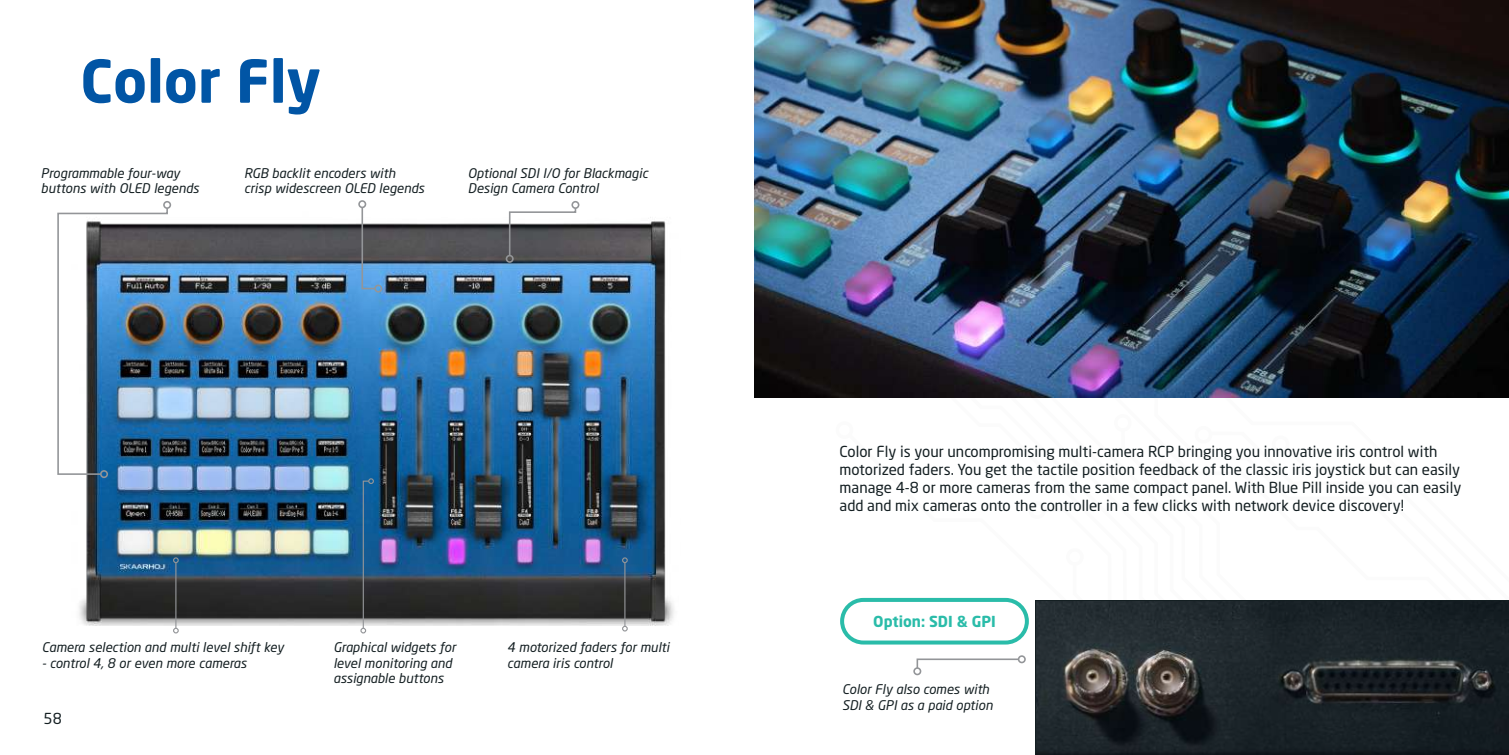
<style>
.page{position:relative;width:1509px;height:755px;background:#fff}
.page>*{position:absolute;margin:0;border:0;box-sizing:border-box;transform-origin:0 0}
.t1{font:700 58.2px "Neo Sans Pro";color:#0155a5}
.t2{font:15px/18px "Neo Sans Pro";color:#141f22}
.t3{font:700 15px "Neo Sans Pro";color:#2abca9}
.t4{font:italic 13.2px/15.8px "Neo Sans Pro";color:#141f22}
</style>
<div class="page">
<img style="left:79px;top:217px;width:595px;height:408px">
<svg style="left:360px;top:206px;width:16px;height:84px"></svg>
<div style="left:358px;top:200px;width:8px;height:8px;border:2px solid #939598;border-radius:50%"></div>
<div style="left:374px;top:284px;width:8px;height:8px;border:2px solid #939598;border-radius:50%"></div>
<img style="left:57px;top:209px;width:112px;height:266px">
<div style="left:163px;top:201px;width:8px;height:8px;border:2px solid #939598;border-radius:50%"></div>
<div style="left:100px;top:469px;width:8px;height:8px;border:2px solid #939598;border-radius:50%"></div>
<svg style="left:508px;top:209px;width:69px;height:48px"></svg>
<div style="left:571px;top:201px;width:8px;height:8px;border:2px solid #939598;border-radius:50%"></div>
<div style="left:505px;top:254px;width:8px;height:8px;border:2px solid #939598;border-radius:50%"></div>
<hr style="left:175px;top:562px;width:1px;height:65px;background:#939598">
<svg style="left:173px;top:627px;width:6px;height:6px"></svg>
<svg style="left:173px;top:557px;width:6px;height:5px"></svg>
<svg style="left:360px;top:478px;width:14px;height:155px;background:#346083"></svg>
<hr style="left:624px;top:562px;width:1px;height:64px;background:#939598">
<svg style="left:622px;top:625px;width:5px;height:6px"></svg>
<svg style="left:622px;top:557px;width:5px;height:5px"></svg>
<svg style="left:1143px;top:397px;width:23px;height:1px"></svg>
<svg style="left:1035px;top:600px;width:473px;height:154px;background:#22292c"></svg>
<div style="left:840px;top:597px;width:188px;height:47px;border:4px solid #2abca9;border-radius:21px"></div>
<svg style="left:916px;top:658px;width:104px;height:8px"></svg>
<div style="left:1017px;top:654px;width:8px;height:8px;border:2px solid #939598;border-radius:50%"></div>
<div style="left:913px;top:666px;width:8px;height:8px;border:2px solid #939598;border-radius:50%"></div>
<img style="left:754px;top:0;width:754px;height:397px">
<h1 class="t1" style="left:80px;top:44px;width:242px">Color Fly</h1>
<p class="t4" style="left:41px;top:164px;width:159px">Programmable four-way buttons with OLED legends</p>
<p class="t4" style="left:244px;top:164px;width:182px">RGB backlit encoders with crisp widescreen OLED legends</p>
<p class="t4" style="left:468px;top:164px;width:181px">Optional SDI I/O for Blackmagic<br>Design Camera Control</p>
<p class="t4" style="left:42px;top:638px;width:243px">Camera selection and multi level shift key</p>
<p class="t4" style="left:42px;top:654px;width:206px">- control 4, 8 or even more cameras</p>
<p class="t2" style="left:44px;top:708px;width:20px">58</p>
<p class="t4" style="left:333px;top:638px;width:124px">Graphical widgets for level monitoring and assignable buttons</p>
<p class="t4" style="left:507px;top:638px;width:164px">4 motorized faders for multi camera iris control</p>
<p class="t2" style="left:839px;top:442px;width:623px">Color Fly is your uncompromising multi-camera RCP bringing you innovative iris control with motorized faders. You get the tactile position feedback of the classic iris joystick but can easily manage 4-8 or more cameras from the same compact panel. With Blue Pill inside you can easily add and mix cameras onto the controller in a few clicks with network device discovery!</p>
<p class="t3" style="left:873px;top:611px;width:124px">Option: SDI &amp; GPI</p>
<p class="t4" style="left:842px;top:680px;width:152px">Color Fly also comes with<br>SDI &amp; GPI as a paid option</p>
</div>
